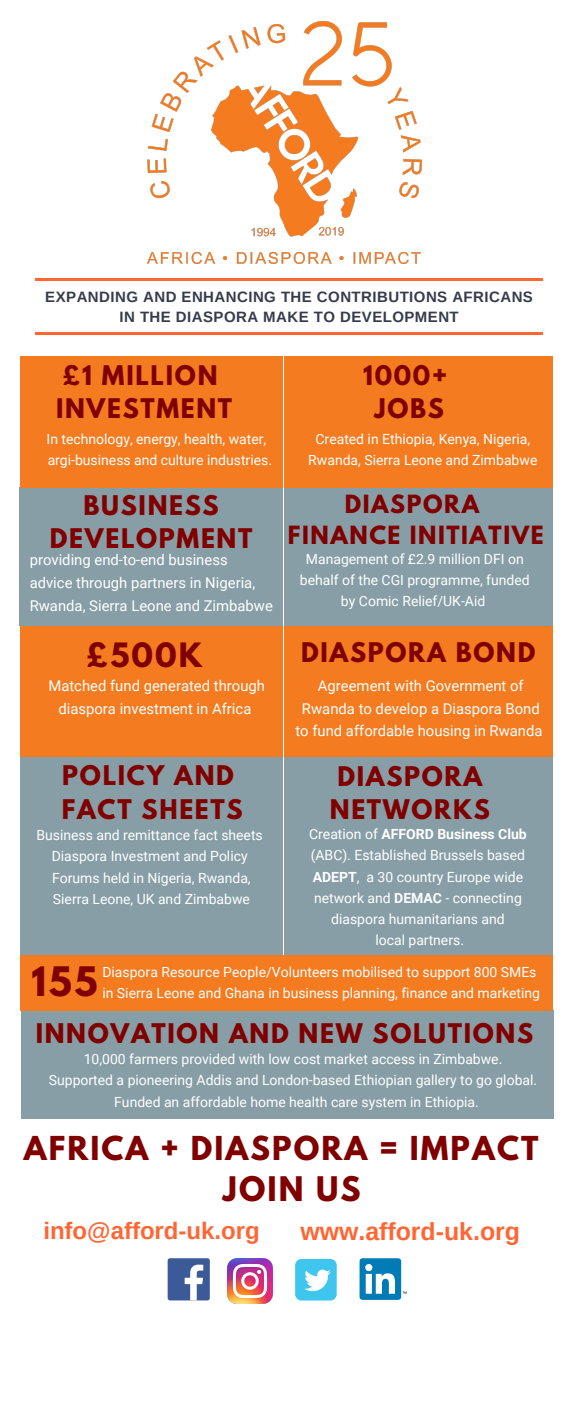
<style>
.page{position:relative;width:567px;height:1418px;background:#fff}
.page>*{position:absolute;margin:0;border:0;box-sizing:border-box;transform-origin:0 0}
.t1{font:700 36px "League Spartan";color:#800000}
.t2{font:700 30px "League Spartan";letter-spacing:.07em;color:#800000}
.t3{font:700 29.7px "League Spartan";color:#800000}
.t4{font:700 29.23px "League Spartan";letter-spacing:.07em;color:#800000}
.t5{font:700 24.88px "Arimo";color:#f63}
.t6{font:700 24px/33.3px "League Spartan";letter-spacing:.07em;color:#800000;text-align:center}
.t7{font:700 24px "Arimo";color:#f63}
.t8{font:700 22.23px/30.7px "League Spartan";letter-spacing:.07em;color:#800000;text-align:center}
.t9{font:700 15px/20.6px "Arimo";letter-spacing:.03em;color:#363c4c;text-align:center}
.t10{font:14.85px/22.7px "Roboto";color:#fff;text-align:center}
.t11{font:14px/21.2px "Roboto";color:#fff;text-align:center}
.s1{font-weight:700}
.s2{color:#fff}
</style>
<div class="page">
<div style="left:20px;top:487px;width:263px;height:139px;background:#879ea6"></div>
<div style="left:20px;top:356px;width:262px;height:131px;background:#f47b20"></div>
<div style="left:284px;top:487px;width:268px;height:139px;background:#879ea6"></div>
<div style="left:284px;top:356px;width:268px;height:131px;background:#f47b20"></div>
<div style="left:20px;top:625px;width:262px;height:132px;background:#f47b20"></div>
<div style="left:21px;top:1010px;width:532px;height:108px;background:#879ea6"></div>
<div style="left:284px;top:625px;width:269px;height:132px;background:#f47b20"></div>
<div style="left:20px;top:757px;width:263px;height:199px;background:#879ea6"></div>
<div style="left:284px;top:757px;width:269px;height:201px;background:#879ea6"></div>
<div style="left:20px;top:955px;width:533px;height:55px;background:#f47b20"></div>
<div style="left:168px;top:1258px;width:42px;height:42px;background:#3d5a98;border-radius:2px"></div>
<svg style="left:185px;top:1264px;width:18px;height:36px"></svg>
<img style="left:228px;top:1258px;width:45px;height:44px">
<div style="left:295px;top:1258px;width:42px;height:42px;background:#3fc6ee;border-radius:6px"></div>
<svg style="left:304px;top:1269px;width:27px;height:22px"></svg>
<div style="left:360px;top:1258px;width:41px;height:41px;background:#007bb6;border-radius:3px"></div>
<svg style="left:365px;top:1264px;width:30px;height:29px"></svg>
<hr style="left:35px;top:278px;width:508px;height:2px;background:#f63">
<hr style="left:35px;top:333px;width:508px;height:2px;background:#f63">
<img style="left:148px;top:22px;width:273px;height:241px">
<p class="t9" style="left:45px;top:286px;width:489px">EXPANDING AND ENHANCING THE CONTRIBUTIONS AFRICANS<br>IN THE DIASPORA MAKE TO DEVELOPMENT</p>
<h3 class="t6" style="left:56px;top:362px;width:178px;text-align:left">£1 MILLION<br>INVESTMENT</h3>
<p class="t11" style="left:47px;top:428px;width:227px;text-align:left">In technology, energy, health, water, argi-business and culture industries.</p>
<h3 class="t6" style="left:50px;top:492px;width:204px">BUSINESS<br>DEVELOPMENT</h3>
<p class="t10" style="left:30px;top:549px;width:245px;text-align:left">providing end-to-end business advice through partners in Nigeria,<br>Rwanda, Sierra Leone and Zimbabwe</p>
<h3 class="t3" style="left:86px;top:640px;width:118px">£500K</h3>
<p class="t10" style="left:48px;top:674px;width:218px">Matched fund generated through diaspora investment in Africa</p>
<h3 class="t6" style="left:363px;top:362px;width:86px">1000+<br>JOBS</h3>
<p class="t11" style="left:308px;top:428px;width:231px">Created in Ethiopia, Kenya, Nigeria,<br>Rwanda, Sierra Leone and Zimbabwe</p>
<h3 class="t8" style="left:288px;top:492px;width:257px">DIASPORA<br>FINANCE INITIATIVE</h3>
<p class="t11" style="left:300px;top:548px;width:231px">Management of £2.9 million DFI on behalf of the CGI programme, funded by Comic Relief/UK-Aid</p>
<h3 class="t6" style="left:301px;top:639px;width:236px">DIASPORA BOND</h3>
<p class="t10" style="left:295px;top:674px;width:249px">Agreement with Government of<br>Rwanda to develop a Diaspora Bond to fund affordable housing in Rwanda</p>
<h3 class="t6" style="left:62px;top:762px;width:182px;text-align:left">POLICY AND<br>FACT SHEETS</h3>
<h3 class="t6" style="left:330px;top:762px;width:161px;line-height:33.1px">DIASPORA<br>NETWORKS</h3>
<p class="t11" style="left:309px;top:823px;width:219px">Creation of <span class="s1">AFFORD Business Club </span>(ABC). Established Brussels based<br><span class="s1">ADEPT</span>, a 30 country Europe wide network and <span class="s1">DEMAC</span> - connecting diaspora humanitarians and<br>local partners.</p>
<h1 class="t1" style="left:31px;top:963px;width:68px">155</h1>
<p class="t11" style="left:102px;top:961px;width:439px;text-align:left">Diaspora Resource People/Volunteers mobilised to support 800 SMEs in Sierra Leone and Ghana in business planning, finance and marketing</p>
<p class="t11" style="left:37px;top:824px;width:228px">Business and remittance fact sheets<br>Diaspora Investment and Policy<br>Forums held in Nigeria, Rwanda,<br>Sierra Leone, UK and Zimbabwe</p>
<h3 class="t6" style="left:36px;top:1020px;width:499px">INNOVATION AND NEW SOLUTIONS</h3>
<p class="t11" style="left:49px;top:1048px;width:490px">10,000 farmers provided with low cost market access in Zimbabwe.<br>Supported a pioneering Addis and London-based Ethiopian gallery to go global.<br>Funded an affordable home health care system in Ethiopia.</p>
<h3 class="t4" style="left:24px;top:1133px;width:527px">AFRICA + DIASPORA = IMPACT<span class="s2">I</span></h3>
<h2 class="t2" style="left:223px;top:1174px;width:139px">JOIN US</h2>
<h3 class="t7" style="left:43px;top:1216px;width:218px">info@afford-uk.org</h3>
<h3 class="t5" style="left:300px;top:1216px;width:221px">www.afford-uk.org</h3>
</div>
